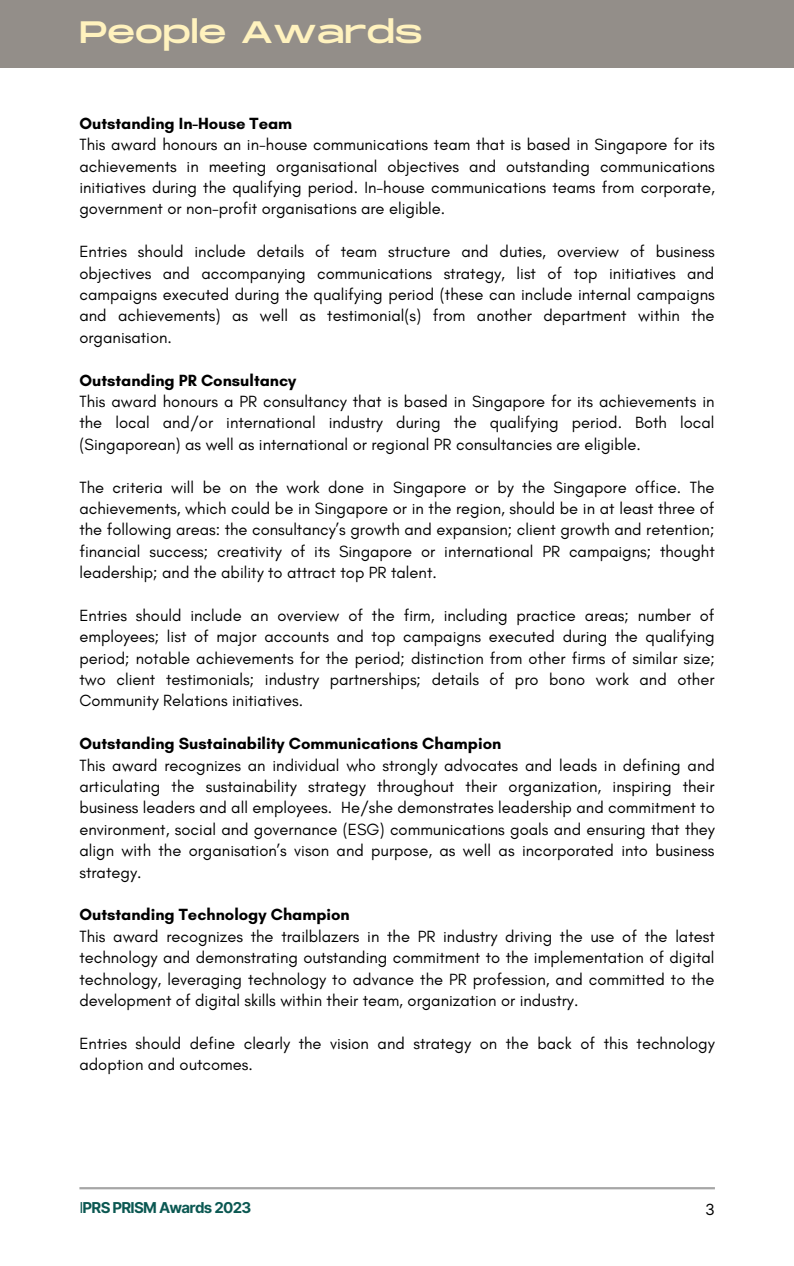
<style>
.page{position:relative;width:794px;height:1266px;background:#fff}
.page>*{position:absolute;margin:0;border:0;box-sizing:border-box;transform-origin:0 0}
.t1{font:30.97px "Monument Extended";color:#fff2be}
.t2{font:16.5px/21.4px "Glacial Indifference";color:#000;text-align:justify}
.t3{font:700 16.5px "Glacial Indifference";color:#000}
.t4{font:15.38px "Inter";color:#000}
.t5{font:700 15px "Inter";letter-spacing:-.05em;color:#0b5852}
.s1{font-weight:400}
</style>
<div class="page">
<div style="left:0;top:0;width:793px;height:68px;background:#938e89"></div>
<hr style="left:79px;top:1187px;width:635px;height:2px;background:#a6a6a6">
<p class="t1" style="left:79px;top:15px;width:344px">People Awards</p>
<p class="t3" style="left:79px;top:113px;width:214px">Outstanding In-House Team</p>
<p class="t2" style="left:79px;top:134px;width:636px">This award honours an in-house communications team that is based in Singapore for its achievements in meeting organisational objectives and outstanding communications initiatives during the qualifying period. In-house communications teams from corporate, government or non-profit organisations are eligible.</p>
<p class="t2" style="left:79px;top:241px;width:636px">Entries should include details of team structure and duties, overview of business objectives and accompanying communications strategy, list of top initiatives and campaigns executed during the qualifying period (these can include internal campaigns and achievements) as well as testimonial(s) from another department within the organisation.</p>
<p class="t3" style="left:79px;top:370px;width:218px">Outstanding PR Consultancy</p>
<p class="t2" style="left:79px;top:390px;width:636px">This award honours a PR consultancy that is based in Singapore for its achievements in the local and/or international industry during the qualifying period. Both local (Singaporean) as well as international or regional PR consultancies are eligible.</p>
<p class="t2" style="left:79px;top:476px;width:636px">The criteria will be on the work done in Singapore or by the Singapore office. The achievements, which could be in Singapore or in the region, should be in at least three of the following areas: the consultancy’s growth and expansion; client growth and retention; financial success; creativity of its Singapore or international PR campaigns; thought leadership; and the ability to attract top PR talent.</p>
<p class="t2" style="left:79px;top:604px;width:636px">Entries should include an overview of the firm, including practice areas; number of employees; list of major accounts and top campaigns executed during the qualifying period; notable achievements for the period; distinction from other firms of similar size; two client testimonials; industry partnerships; details of pro bono work and other Community Relations initiatives.</p>
<p class="t3" style="left:79px;top:733px;width:423px">Outstanding Sustainability Communications Champion</p>
<p class="t2" style="left:79px;top:754px;width:636px">This award recognizes an individual who strongly advocates and leads in defining and articulating the sustainability strategy throughout their organization, inspiring their business leaders and all employees. He/she demonstrates leadership and commitment to environment, social and governance (ESG) communications goals and ensuring that they align with the organisation’s vison and purpose, as well as incorporated into business strategy.</p>
<p class="t3" style="left:79px;top:904px;width:272px">Outstanding Technology Champion</p>
<p class="t2" style="left:79px;top:925px;width:636px">This award recognizes the trailblazers in the PR industry driving the use of the latest technology and demonstrating outstanding commitment to the implementation of digital technology, leveraging technology to advance the PR profession, and committed to the development of digital skills within their team, organization or industry.</p>
<p class="t2" style="left:79px;top:1032px;width:636px">Entries should define clearly the vision and strategy on the back of this technology adoption and outcomes.</p>
<p class="t5" style="left:79px;top:1198px;width:173px"><span class="s1">I</span>PRS PRISM Awards 2023</p>
<p class="t4" style="left:704px;top:1200px;width:11px">3</p>
</div>
